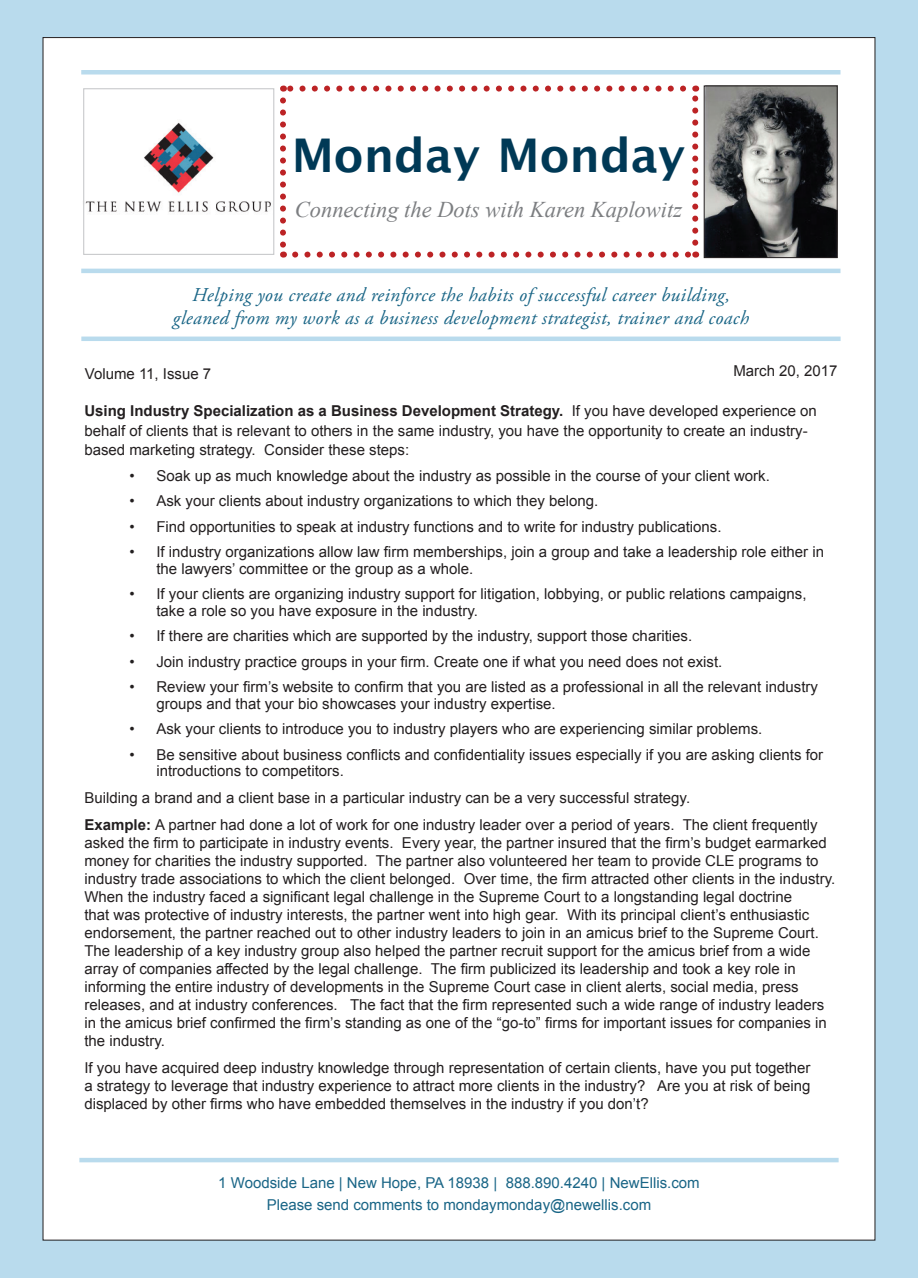
<style>
.page{position:relative;width:918px;height:1278px;background:#b9dbed}
.page>*{position:absolute;margin:0;border:0;box-sizing:border-box;transform-origin:0 0}
.t1{font:700 46.5px "Lucida Grande";color:#003956}
.t2{font:italic 22.5px "Times New Roman";color:#7c7e81}
.t3{font:italic 19.5px/23.4px "Adobe Garamond Pro";letter-spacing:.02em;color:#196586;text-align:center}
.bullets{font:15px/18px "Arial";color:#231f20}
.t4{font:15px "Arial";color:#196586}
.s1{font-weight:700}
</style>
<div class="page">
<div style="left:43px;top:38px;width:832px;height:1202px;background:#fff"></div>
<img style="left:85px;top:122px;width:186px;height:91px">
<img style="left:706px;top:88px;width:130px;height:168px">
<div style="left:704px;top:86px;width:134px;height:172px;border:1px solid #231f20"></div>
<div style="left:81px;top:70px;width:760px;height:5px;background:#b9dbed"></div>
<hr style="left:81px;top:269px;width:760px;height:4px;background:#b9dbed">
<hr style="left:81px;top:337px;width:760px;height:4px;background:#b9dbed">
<hr style="left:79px;top:1158px;width:760px;height:4px;background:#b9dbed">
<svg style="left:295px;top:252px;width:394px;height:6px"></svg>
<svg style="left:280px;top:100px;width:6px;height:158px"></svg>
<svg style="left:692px;top:86px;width:6px;height:157px"></svg>
<svg style="left:283px;top:86px;width:400px;height:6px"></svg>
<div style="left:83px;top:88px;width:191px;height:167px;border:1px solid #c9cacc"></div>
<p class="t1" style="left:292px;top:117px;width:395px">Monday Monday</p>
<p class="t2" style="left:295px;top:194px;width:389px">Connecting the Dots with Karen Kaplowitz</p>
<p class="t3" style="left:173px;top:283px;width:578px">Helping you create and reinforce the habits of successful career building, gleaned from my work as a business development strategist, trainer and coach</p>
<p class="bullets" style="left:85px;top:365px;width:128px">Volume 11, Issue 7</p>
<p class="bullets" style="left:733px;top:361px;width:106px">March 20, 2017</p>
<p class="bullets" style="left:84px;top:401px;width:734px;line-height:19.5px"><span class="s1">Using Industry Specialization as a Business Development Strategy.</span> If you have developed experience on behalf of clients that is relevant to others in the same industry, you have the opportunity to create an industry&shy;based marketing strategy. Consider these steps:</p>
<p class="bullets" style="left:129px;top:466px;width:642px">• Soak up as much knowledge about the industry as possible in the course of your client work.</p>
<p class="bullets" style="left:129px;top:492px;width:470px">• Ask your clients about industry organizations to which they belong.</p>
<p class="bullets" style="left:129px;top:517px;width:594px">• Find opportunities to speak at industry functions and to write for industry publications.</p>
<p class="bullets" style="left:156px;top:544px;width:669px;line-height:16.5px;text-indent:-27px">• If industry organizations allow law firm memberships, join a group and take a leadership role either in the lawyers’ committee or the group as a whole.</p>
<p class="bullets" style="left:156px;top:586px;width:652px;line-height:16.5px;text-indent:-27px">• If your clients are organizing industry support for litigation, lobbying, or public relations campaigns, take a role so you have exposure in the industry.</p>
<p class="bullets" style="left:129px;top:627px;width:564px">• If there are charities which are supported by the industry, support those charities.</p>
<p class="bullets" style="left:129px;top:652px;width:595px">• Join industry practice groups in your firm. Create one if what you need does not exist.</p>
<p class="bullets" style="left:156px;top:679px;width:663px;line-height:16.5px;text-indent:-27px">• Review your firm’s website to confirm that you are listed as a professional in all the relevant industry groups and that your bio showcases your industry expertise.</p>
<p class="bullets" style="left:129px;top:720px;width:635px">• Ask your clients to introduce you to industry players who are experiencing similar problems.</p>
<p class="bullets" style="left:156px;top:746px;width:668px;line-height:16.5px;text-indent:-27px">• Be sensitive about business conflicts and confidentiality issues especially if you are asking clients for introductions to competitors.</p>
<p class="bullets" style="left:84px;top:789px;width:607px">Building a brand and a client base in a particular industry can be a very successful strategy.</p>
<p class="bullets" style="left:84px;top:816px;width:752px"><span class="s1">Example:</span> A partner had done a lot of work for one industry leader over a period of years. The client frequently asked the firm to participate in industry events. Every year, the partner insured that the firm’s budget earmarked money for charities the industry supported. The partner also volunteered her team to provide CLE programs to industry trade associations to which the client belonged. Over time, the firm attracted other clients in the industry.<br>When the industry faced a significant legal challenge in the Supreme Court to a longstanding legal doctrine<br>that was protective of industry interests, the partner went into high gear. With its principal client’s enthusiastic endorsement, the partner reached out to other industry leaders to join in an amicus brief to the Supreme Court.<br>The leadership of a key industry group also helped the partner recruit support for the amicus brief from a wide array of companies affected by the legal challenge. The firm publicized its leadership and took a key role in informing the entire industry of developments in the Supreme Court case in client alerts, social media, press releases, and at industry conferences. The fact that the firm represented such a wide range of industry leaders in the amicus brief confirmed the firm’s standing as one of the “go-to” firms for important issues for companies in the industry.</p>
<p class="bullets" style="left:84px;top:1059px;width:728px;text-align:justify">If you have acquired deep industry knowledge through representation of certain clients, have you put together a strategy to leverage that industry experience to attract more clients in the industry? Are you at risk of being displaced by other firms who have embedded themselves in the industry if you don’t?</p>
<p class="t4" style="left:218px;top:1173px;width:483px">1 Woodside Lane | New Hope, PA 18938 | 888.890.4240 | NewEllis.com</p>
<p class="t4" style="left:267px;top:1195px;width:386px">Please send comments to mondaymonday@newellis.com</p>
</div>
